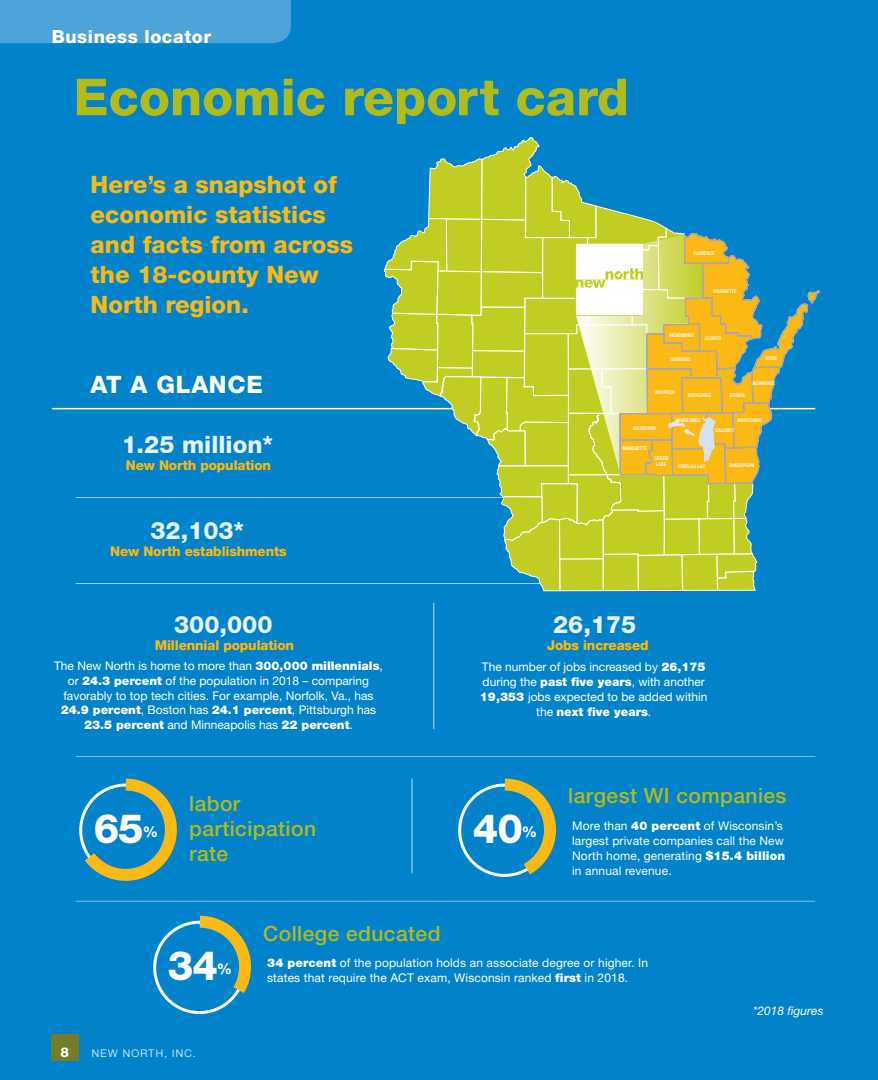
<style>
.page{position:relative;width:878px;height:1080px;background:#0083ca}
.page>*{position:absolute;margin:0;border:0;box-sizing:border-box;transform-origin:0 0}
.t1{font:800 51px "Helvetica Neue LT Std";color:#b2bb1e}
.t2{font:800 40.5px "Helvetica Neue LT Std";color:#fff}
.t3{font:800 24px/30px "Helvetica Neue LT Std";color:#fdb913}
.t4{font:800 24px "Helvetica Neue LT Std";color:#fff}
.t5{font:800 24px "Helvetica Neue LT Std";letter-spacing:.03em;color:#fff}
.t6{font:500 21px/25.2px "Helvetica Neue LT Std";letter-spacing:.02em;color:#b2bb1e}
.t7{font:800 18px "Helvetica Neue LT Std";letter-spacing:.03em;color:#fff}
.t8{font:800 15px "Helvetica Neue LT Std";color:#fff}
.t9{font:800 13.5px "Helvetica Neue LT Std";letter-spacing:-.01em;color:#fdb913}
.t10{font:800 13.5px "Helvetica Neue LT Std";color:#fff}
.t11{font:12px/14.9px "Helvetica Neue LT Std";color:#fff;text-align:center}
.t12{font:italic 12px "Helvetica Neue LT Std";color:#fff}
.t13{font:300 10.5px "Helvetica Neue LT Std";letter-spacing:.12em;color:#fff}
.t14{font:500 condensed 5.1px/6.1px "Helvetica Neue LT Std";color:#fff;text-align:center}
.s1{font-weight:900}
</style>
<div class="page">
<div style="left:0;top:0;width:291px;height:43px;background:#4ea2da"></div>
<div style="left:51px;top:1034px;width:27px;height:27px;background:#737c29"></div>
<hr style="left:76px;top:756px;width:739px;height:1px;background:#fff">
<hr style="left:76px;top:901px;width:739px;height:1px;background:#fff">
<svg style="left:79px;top:778px;width:98px;height:103px"></svg>
<svg style="left:493px;top:778px;width:63px;height:99px"></svg>
<div style="left:153px;top:921px;width:93px;height:93px;border:3px solid #fff;border-radius:50%"></div>
<svg style="left:188px;top:915px;width:63px;height:92px"></svg>
<hr style="left:52px;top:408px;width:763px;height:1px;background:#fff">
<hr style="left:76px;top:497px;width:434px;height:1px;background:#fff">
<hr style="left:76px;top:583px;width:467px;height:1px;background:#fff">
<hr style="left:412px;top:779px;width:1px;height:94px;background:#fff">
<hr style="left:433px;top:603px;width:1px;height:126px;background:#fff">
<svg style="left:384px;top:137px;width:436px;height:455px"></svg>
<h3 class="t7" style="left:52px;top:26px;width:161px">Business locator</h3>
<h1 class="t1" style="left:74px;top:67px;width:557px">Economic report card</h1>
<h3 class="t3" style="left:91px;top:169px;width:264px">Here’s a snapshot of economic statistics and facts from across the 18-county New<br>North region.</h3>
<h3 class="t5" style="left:91px;top:370px;width:174px">AT A GLANCE</h3>
<p class="t14" style="left:693px;top:250px;width:22px">FLORENCE</p>
<p class="t14" style="left:713px;top:288px;width:25px">MARINETTE</p>
<p class="t14" style="left:669px;top:332px;width:26px">MENOMINEE</p>
<p class="t14" style="left:670px;top:357px;width:22px">SHAWANO</p>
<p class="t14" style="left:654px;top:389px;width:21px">WAUPACA</p>
<p class="t14" style="left:688px;top:392px;width:25px">OUTAGAMIE</p>
<p class="t14" style="left:729px;top:392px;width:17px">BROWN</p>
<p class="t14" style="left:676px;top:417px;width:26px">WINNEBAGO</p>
<p class="t14" style="left:704px;top:335px;width:18px">OCONTO</p>
<p class="t14" style="left:765px;top:355px;width:13px">DOOR</p>
<p class="t14" style="left:753px;top:380px;width:24px">KEWAUNEE</p>
<p class="t14" style="left:737px;top:417px;width:27px">MANITOWOC</p>
<h3 class="t4" style="left:121px;top:430px;width:153px">1.25 million*</h3>
<p class="t9" style="left:126px;top:457px;width:147px">New North population</p>
<h3 class="t4" style="left:150px;top:516px;width:95px">32,103*</h3>
<p class="t9" style="left:110px;top:543px;width:178px">New North establishments</p>
<h3 class="t4" style="left:174px;top:610px;width:100px">300,000</h3>
<p class="t9" style="left:155px;top:637px;width:141px">Millennial population</p>
<p class="t11" style="left:54px;top:658px;width:330px">The New North is home to more than <span class="s1">300,000 millennials</span>, or <span class="s1">24.3 percent</span> of the population in 2018 – comparing favorably to top tech cities. For example, Norfolk, Va., has <span class="s1">24.9 percent</span>, Boston has <span class="s1">24.1 percent</span>, Pittsburgh has <span class="s1">23.5 percent</span> and Minneapolis has <span class="s1">22 percent</span>.</p>
<h2 class="t2" style="left:94px;top:805px;width:52px">65</h2>
<p class="t8" style="left:143px;top:823px;width:17px">%</p>
<h3 class="t6" style="left:189px;top:791px;width:128px">labor participation rate</h3>
<h3 class="t6" style="left:263px;top:920px;width:179px">College educated</h3>
<p class="t14" style="left:632px;top:425px;width:24px">WAUSHARA</p>
<p class="t14" style="left:622px;top:445px;width:26px">MARQUETTE</p>
<p class="t14" style="left:654px;top:455px;width:15px">GREEN<br>LAKE</p>
<p class="t14" style="left:715px;top:427px;width:21px">CALUMET</p>
<p class="t14" style="left:678px;top:463px;width:28px">FOND DU LAC</p>
<p class="t14" style="left:729px;top:462px;width:26px">SHEBOYGAN</p>
<h3 class="t4" style="left:553px;top:610px;width:85px">26,175</h3>
<p class="t9" style="left:547px;top:637px;width:103px">Jobs increased</p>
<p class="t11" style="left:480px;top:659px;width:229px">The number of jobs increased by <span class="s1">26,175 </span>during the <span class="s1">past five years</span>, with another <span class="s1">19,353</span> jobs expected to be added within the <span class="s1">next five years</span>.</p>
<h3 class="t6" style="left:568px;top:783px;width:220px">largest WI companies</h3>
<h2 class="t2" style="left:473px;top:805px;width:52px">40</h2>
<p class="t8" style="left:522px;top:823px;width:17px">%</p>
<p class="t11" style="left:572px;top:818px;width:214px;text-align:left">More than <span class="s1">40 percent</span> of Wisconsin’s largest private companies call the New<br>North home, generating <span class="s1">$15.4 billion </span>in annual revenue.</p>
<h2 class="t2" style="left:168px;top:942px;width:52px">34</h2>
<p class="t8" style="left:217px;top:960px;width:17px">%</p>
<p class="t11" style="left:267px;top:955px;width:382px;text-align:left"><span class="s1">34 percent</span> of the population holds an associate degree or higher. In states that require the ACT exam, Wisconsin ranked <span class="s1">first</span> in 2018.</p>
<p class="t10" style="left:61px;top:1045px;width:10px">8</p>
<p class="t13" style="left:92px;top:1047px;width:105px">NEW NORTH, INC.</p>
<p class="t12" style="left:753px;top:1004px;width:72px">*2018 figures</p>
</div>
